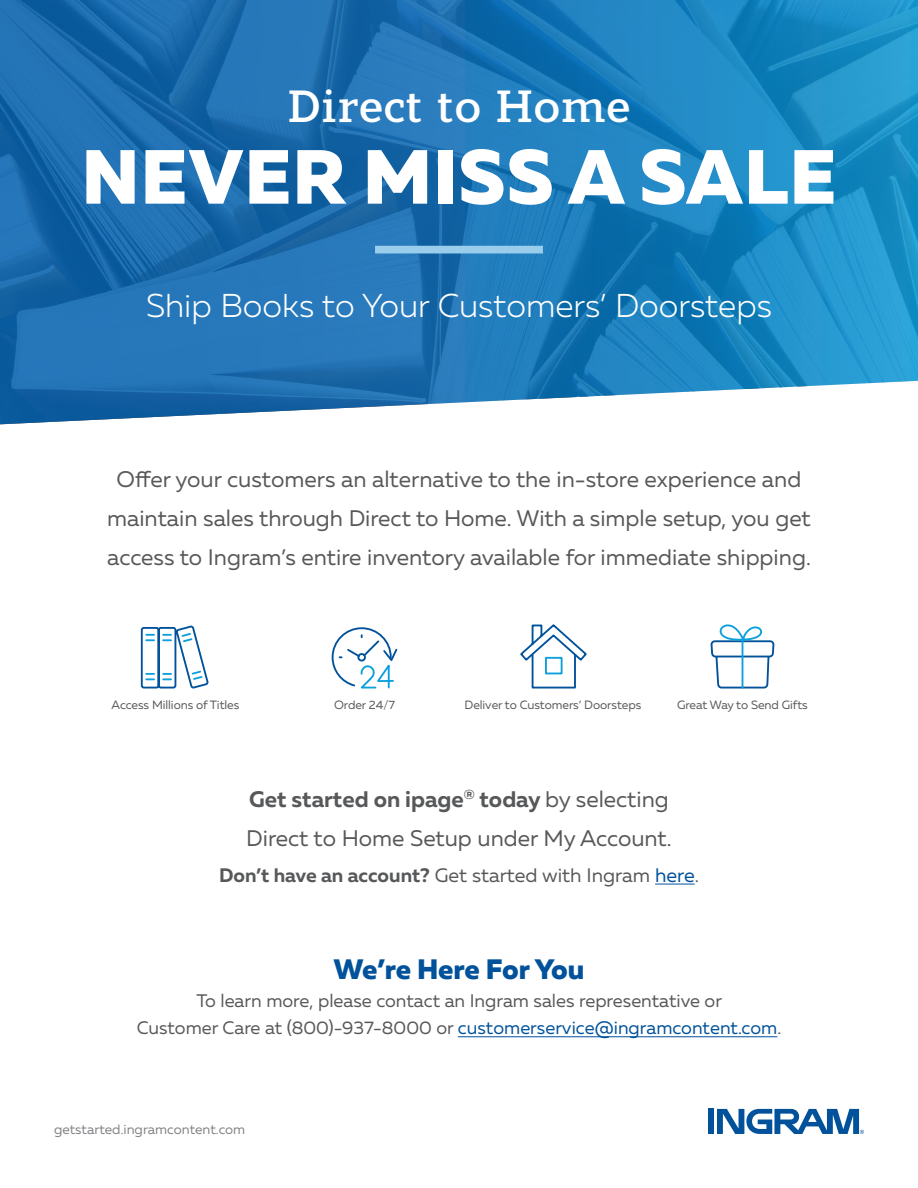
<style>
.page{position:relative;width:918px;height:1188px;background:#fff}
.page>*{position:absolute;margin:0;border:0;box-sizing:border-box;transform-origin:0 0}
.t1{font:800 76.5px "Muller";letter-spacing:.01em;color:#fff}
.t2{font:700 45px "Modum";color:#fff}
.t3{font:300 33px "Muller";color:#fff}
.t4{font:800 28.05px "Muller";letter-spacing:-.01em;color:#01529a}
.t5{font:22.5px/39px "Muller";color:#57585a;text-align:center}
.t6{font:700 22.5px "Muller";color:#57585a}
.t7{font:19.5px "Muller";color:#57585a}
.t8{font:18.15px/27.9px "Muller";color:#57585a;text-align:center}
.t9{font:13.5px "Muller";color:#808285}
.t10{font:12px "Muller";letter-spacing:-.005em;color:#57585a}
.s1{font-weight:400}
.s2{font-weight:700}
.s3{color:#01529a}
</style>
<div class="page">
<hr style="left:458px;top:1036px;width:319px;height:1px;background:#01529a">
<svg style="left:710px;top:624px;width:65px;height:65px"></svg>
<svg style="left:0;top:0;width:918px;height:425px;background:#287fbb"></svg>
<div style="left:708px;top:1109px;width:6px;height:25px;background:#01529a"></div>
<svg style="left:717px;top:1109px;width:147px;height:25px"></svg>
<svg style="left:140px;top:625px;width:69px;height:64px"></svg>
<svg style="left:331px;top:627px;width:67px;height:62px"></svg>
<svg style="left:520px;top:624px;width:67px;height:65px"></svg>
<div style="left:545px;top:657px;width:18px;height:17px;border:2px solid #0ca0dc"></div>
<div style="left:375px;top:246px;width:168px;height:7px;background:#9acceb"></div>
<hr style="left:655px;top:884px;width:40px;height:1px;background:#01529a">
<p class="t2" style="left:287px;top:71px;width:345px">Direct to Home</p>
<p class="t1" style="left:81px;top:129px;width:757px">NEVER MISS A SALE</p>
<p class="t3" style="left:146px;top:286px;width:627px">Ship Books to Your Customers’ Doorsteps</p>
<p class="t5" style="left:107px;top:459px;width:705px">Offer your customers an alternative to the in-store experience and maintain sales through Direct to Home. With a simple setup, you get access to Ingram’s entire inventory available for immediate shipping.</p>
<p class="t10" style="left:112px;top:697px;width:129px">Access Millions of Titles</p>
<p class="t10" style="left:334px;top:697px;width:62px">Order 24/7</p>
<p class="t10" style="left:465px;top:697px;width:178px">Deliver to Customers’ Doorsteps</p>
<p class="t10" style="left:677px;top:697px;width:132px">Great Way to Send Gifts</p>
<p class="t6" style="left:249px;top:785px;width:421px">Get started on ipage<sup>®</sup> today <span class="s1">by selecting</span></p>
<p class="t5" style="left:246px;top:818px;width:427px">Direct to Home Setup under My Account.</p>
<p class="t7" style="left:219px;top:863px;width:481px"><span class="s2">Don’t have an account?</span> Get started with Ingram <span class="s3">here</span>.</p>
<p class="t4" style="left:334px;top:951px;width:252px">We’re Here For You</p>
<p class="t8" style="left:137px;top:986px;width:646px">To learn more, please contact an Ingram sales representative or<br>Customer Care at (800)-937-8000 or <span class="s3">customerservice@ingramcontent.com</span>.</p>
<p class="t9" style="left:54px;top:1121px;width:193px">getstarted.ingramcontent.com</p>
</div>
